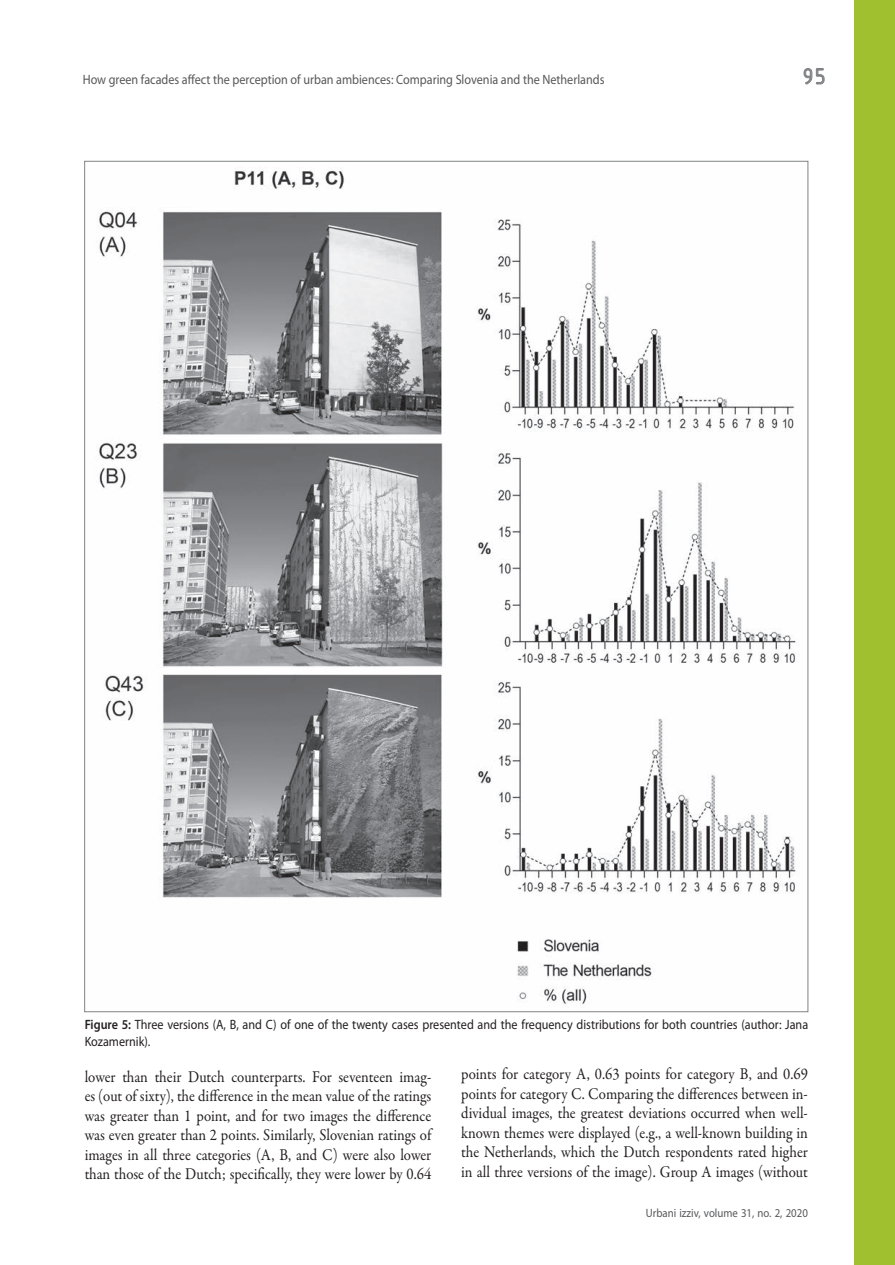
<style>
.page{position:relative;width:895px;height:1265px;background:#fff}
.page>*{position:absolute;margin:0;border:0;box-sizing:border-box;transform-origin:0 0}
.t1{font:24px "ISOCTEUR";color:#808285}
.t2{font:16.5px/19.5px "Garamond Premr Pro";color:#231f20;text-align:justify;scale:.9 1}
.t3{font:13.5px/16.5px "Myriad Pro";color:#231f20;scale:.9 1}
.t4{font:13.5px "Myriad Pro";color:#57585a;scale:.9 1}
.t5{font:12px "Myriad Pro";color:#57585a;scale:.9 1}
.s1{font-weight:600}
</style>
<div class="page">
<svg style="left:803px;top:68px;width:21px;height:17px"></svg>
<div style="left:854px;top:0;width:41px;height:1264px;background:#a1c030"></div>
<img style="left:99px;top:168px;width:700px;height:837px">
<p class="t4" style="left:83px;top:72px;width:581px">How green facades affect the perception of urban ambiences: Comparing Slovenia and the Netherlands</p>
<h1 class="t1" style="left:799px;top:61px;width:31px">95</h1>
<p class="t3" style="left:85px;top:1016px;width:805px"><span class="s1">Figure 5:</span> Three versions (A, B, and C) of one of the twenty cases presented and the frequency distributions for both countries (author: Jana<br>Kozamernik).</p>
<p class="t2" style="left:85px;top:1067px;width:387px">lower than their Dutch counterparts. For seventeen imag&shy;es (out of sixty), the difference in the mean value of the ratings was greater than 1 point, and for two images the difference was even greater than 2 points. Similarly, Slovenian ratings of images in all three categories (A, B, and C) were also lower than those of the Dutch; specifically, they were lower by 0.64</p>
<p class="t2" style="left:461px;top:1064px;width:387px">points for category A, 0.63 points for category B, and 0.69 points for category C. Comparing the differences between in&shy;dividual images, the greatest deviations occurred when well&shy;known themes were displayed (e.g., a well-known building in the Netherlands, which the Dutch respondents rated higher in all three versions of the image). Group A images (without</p>
<p class="t5" style="left:645px;top:1206px;width:182px">Urbani izziv, volume 31, no. 2, 2020</p>
</div>
